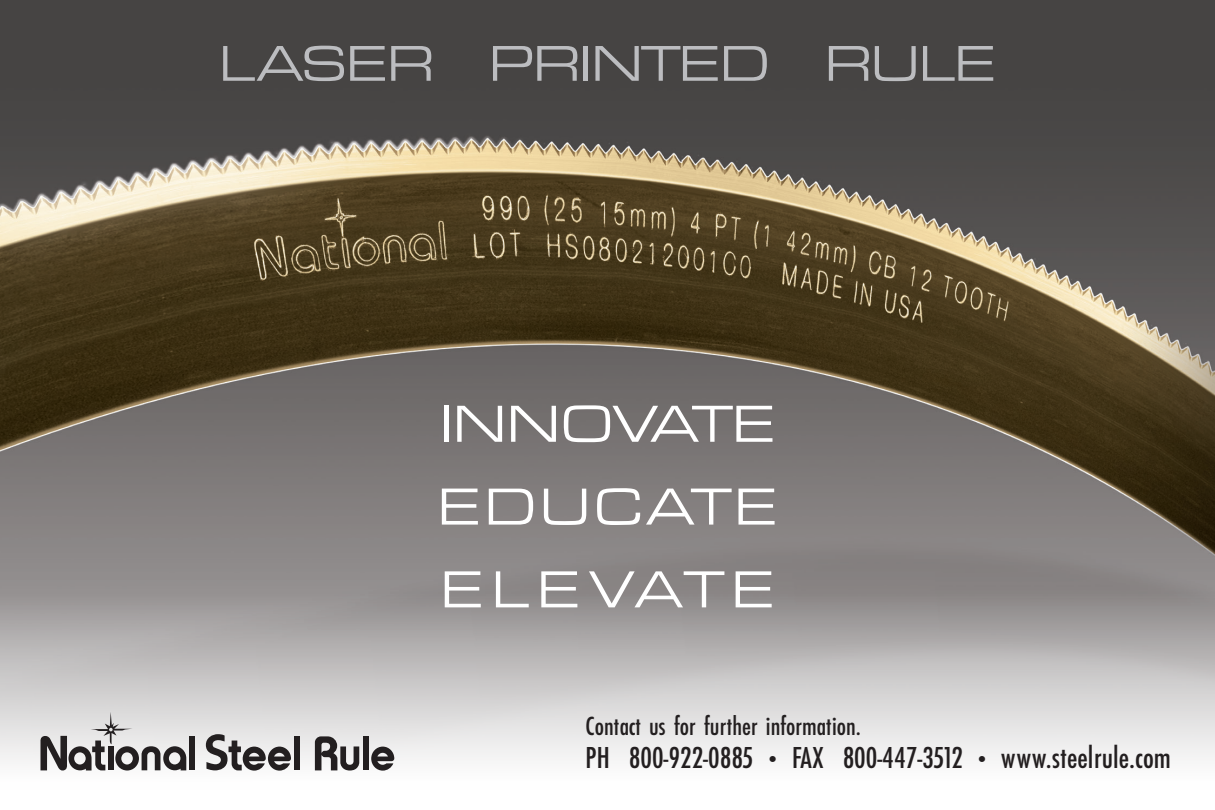
<style>
.page{position:relative;width:1215px;height:810px;background:#fff}
.page>*{position:absolute;margin:0;border:0;box-sizing:border-box;transform-origin:0 0}
.SUBTITLE{font:54px "Eurostile Extended Roman DTC";letter-spacing:-.02em;color:#fff}
.SUBTITLE-2{font:54px "Eurostile Extended Roman DTC";letter-spacing:.04em;color:#fff}
.SUBTITLE-3{font:54px "Eurostile Extended Roman DTC";letter-spacing:.12em;color:#fff}
.SUBTITLE-4{font:52.2px "Eurostile Extended Roman DTC";letter-spacing:-.04em;color:#bcbdc0}
.t1{font:31.5px "Futura Medium Condensed DTC";color:#231f20}
.t2{font:27.22px "Futura Medium Condensed DTC";color:#231f20}
.s1{font-size:31.72px}
</style>
<div class="page">
<img style="left:0;top:0;width:1215px;height:771px">
<div style="left:189px;top:737px;width:6px;height:33px;background:#231f20"></div>
<div style="left:294px;top:737px;width:6px;height:33px;background:#231f20"></div>
<div style="left:363px;top:737px;width:6px;height:33px;background:#231f20"></div>
<svg style="left:371px;top:747px;width:23px;height:24px"></svg>
<svg style="left:206px;top:734px;width:85px;height:37px"></svg>
<svg style="left:315px;top:736px;width:44px;height:35px"></svg>
<svg style="left:40px;top:712px;width:146px;height:59px;background:#aeadad"></svg>
<p class="SUBTITLE-4" style="left:218px;top:36px;width:780px">LASER PRINTED RULE</p>
<p class="SUBTITLE" style="left:439px;top:396px;width:339px">INNOVATE</p>
<p class="SUBTITLE-2" style="left:437px;top:478px;width:343px">EDUCATE</p>
<p class="SUBTITLE-3" style="left:440px;top:561px;width:337px">ELEVATE</p>
<p class="t2" style="left:586px;top:711px;width:277px">Contact us for further information.</p>
<p class="t1" style="left:586px;top:741px;width:587px">PH 800-922-0885 • FAX 800-447-3512 • <span class="s1">www.steelrule.com</span></p>
</div>
